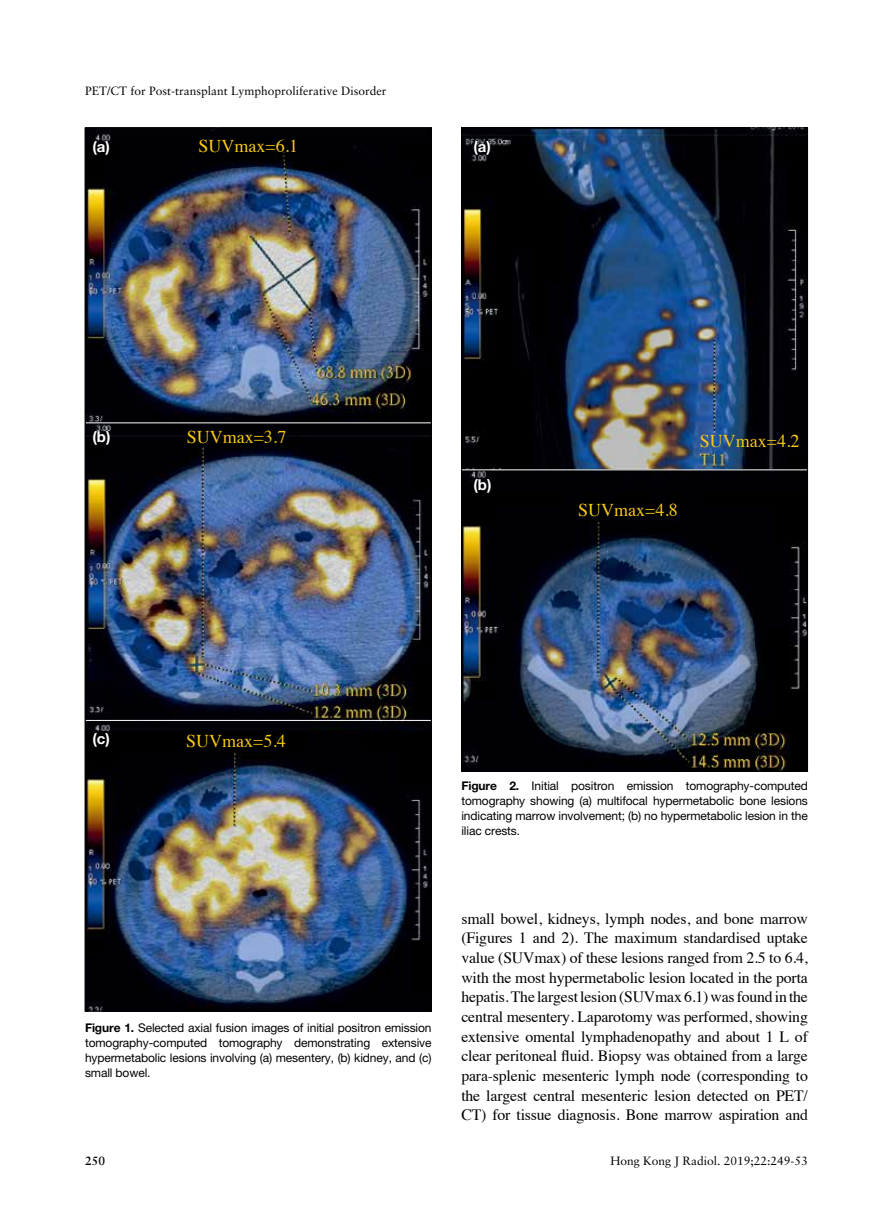
<style>
.page{position:relative;width:893px;height:1229px;background:#fff}
.page>*{position:absolute;margin:0;border:0;box-sizing:border-box;transform-origin:0 0}
.t1{font:18px "Times";color:#f8ca13}
.t2{font:15.75px/19.6px "Times";letter-spacing:-.01em;color:#000;text-align:justify}
.t3{font:700 15px "Helvetica Neue";color:#fff}
.t4{font:12px/15px "Helvetica Neue";letter-spacing:-.01em;color:#000;text-align:justify}
.t5{font:12px "Sabon";color:#000}
.t6{font:700 12px "Sabon";color:#000}
.s1{font-weight:700}
</style>
<div class="page">
<img style="left:87px;top:130px;width:343px;height:879px">
<img style="left:463px;top:130px;width:343px;height:639px">
<hr style="left:86px;top:422px;width:345px;height:1px;background:#fff">
<hr style="left:86px;top:720px;width:345px;height:1px;background:#fff">
<hr style="left:462px;top:469px;width:345px;height:1px;background:#fff">
<p class="t5" style="left:85px;top:84px;width:303px">PET/CT for Post-transplant Lymphoproliferative Disorder</p>
<p class="t1" style="left:199px;top:129px;width:101px">SUVmax=6.1</p>
<p class="t3" style="left:92px;top:137px;width:19px">(a)</p>
<p class="t3" style="left:473px;top:137px;width:19px">(a)</p>
<p class="t3" style="left:92px;top:427px;width:20px">(b)</p>
<p class="t1" style="left:187px;top:420px;width:101px">SUVmax=3.7</p>
<p class="t3" style="left:92px;top:730px;width:19px">(c)</p>
<p class="t1" style="left:186px;top:724px;width:101px">SUVmax=5.4</p>
<p class="t3" style="left:473px;top:475px;width:20px">(b)</p>
<p class="t1" style="left:578px;top:493px;width:101px">SUVmax=4.8</p>
<p class="t1" style="left:700px;top:424px;width:101px">SUVmax=4.2</p>
<p class="t4" style="left:461px;top:778px;width:348px"><span class="s1">Figure 2.</span> Initial positron emission tomography-computed tomography showing (a) multifocal hypermetabolic bone lesions indicating marrow involvement; (b) no hypermetabolic lesion in the iliac crests.</p>
<p class="t4" style="left:85px;top:1020px;width:348px"><span class="s1">Figure 1.</span> Selected axial fusion images of initial positron emission tomography-computed tomography demonstrating extensive hypermetabolic lesions involving (a) mesentery, (b) kidney, and (c) small bowel.</p>
<p class="t2" style="left:461px;top:907px;width:348px">small bowel, kidneys, lymph nodes, and bone marrow (Figures 1 and 2). The maximum standardised uptake value (SUVmax) of these lesions ranged from 2.5 to 6.4, with the most hypermetabolic lesion located in the porta hepatis.The largestlesion (SUVmax 6.1)wasfound in the central mesentery. Laparotomy was performed, showing extensive omental lymphadenopathy and about 1 L of clear peritoneal fluid. Biopsy was obtained from a large para-splenic mesenteric lymph node (corresponding to the largest central mesenteric lesion detected on PET/ CT) for tissue diagnosis. Bone marrow aspiration and</p>
<p class="t6" style="left:85px;top:1153px;width:22px">250</p>
<p class="t5" style="left:610px;top:1153px;width:199px">Hong Kong J Radiol. 2019;22:249-53</p>
</div>
